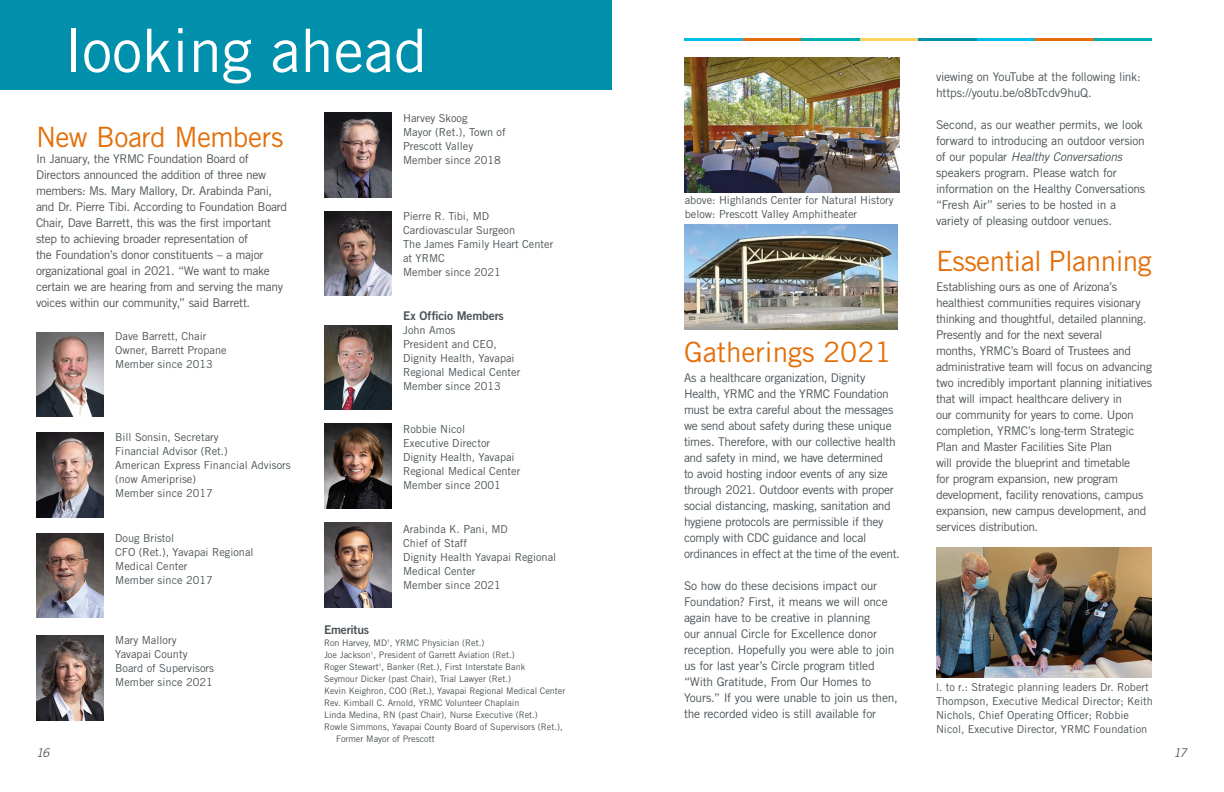
<style>
.page{position:relative;width:1224px;height:792px;background:#fff}
.page>*{position:absolute;margin:0;border:0;box-sizing:border-box;transform-origin:0 0}
.t1{font:60px "Trade Gothic LT Std";color:#fff}
.t2{font:28px "Trade Gothic LT Std";letter-spacing:-.02em;color:#e46f0a}
.t3{font:28px "Trade Gothic LT Std";color:#e46f0a}
.t4{font:12px/16px "Trade Gothic LT Std";letter-spacing:-.025em;color:#4b5357}
.t5{font:12px "Trade Gothic LT Std Bd 2";letter-spacing:-.015em;color:#4b5357}
.t6{font:italic 12px "Trade Gothic LT Std";color:#4b5357}
.t7{font:11px/14px "Trade Gothic LT Std";color:#4b5357}
.t8{font:9px "Trade Gothic LT Std";color:#4b5357}
.s1{font-style:italic}
</style>
<div class="page">
<div style="left:0;top:0;width:612px;height:90px;background:#0090ab"></div>
<img style="left:936px;top:547px;width:216px;height:131px">
<img style="left:685px;top:58px;width:215px;height:134px">
<img style="left:684px;top:224px;width:214px;height:106px">
<img style="left:36px;top:332px;width:67px;height:84px">
<img style="left:36px;top:433px;width:67px;height:84px">
<img style="left:36px;top:533px;width:67px;height:85px">
<img style="left:36px;top:636px;width:67px;height:84px">
<img style="left:324px;top:113px;width:68px;height:84px">
<img style="left:324px;top:212px;width:68px;height:84px">
<img style="left:324px;top:325px;width:68px;height:85px">
<img style="left:324px;top:424px;width:68px;height:84px">
<img style="left:324px;top:523px;width:68px;height:84px">
<hr style="left:1094px;top:38px;width:58px;height:3px;background:#00aeaf">
<hr style="left:1035px;top:38px;width:58px;height:3px;background:#e46f0a">
<hr style="left:977px;top:38px;width:58px;height:3px;background:#00bde9">
<hr style="left:918px;top:38px;width:59px;height:3px;background:#0090ab">
<hr style="left:860px;top:38px;width:58px;height:3px;background:#ffd560">
<hr style="left:801px;top:38px;width:58px;height:3px;background:#00aeaf">
<hr style="left:743px;top:38px;width:58px;height:3px;background:#e46f0a">
<hr style="left:684px;top:38px;width:59px;height:3px;background:#00bde9">
<h1 class="t1" style="left:65px;top:14px;width:363px">looking ahead</h1>
<h2 class="t2" style="left:36px;top:120px;width:249px">New Board Members</h2>
<p class="t4" style="left:36px;top:151px;width:253px">In January, the YRMC Foundation Board of Directors announced the addition of three new members: Ms. Mary Mallory, Dr. Arabinda Pani, and Dr. Pierre Tibi. According to Foundation Board Chair, Dave Barrett, this was the first important step to achieving broader representation of<br>the Foundation’s donor constituents – a major organizational goal in 2021. “We want to make certain we are hearing from and serving the many voices within our community,” said Barrett.</p>
<p class="t7" style="left:115px;top:329px;width:113px">Dave Barrett, Chair<br>Owner, Barrett Propane<br>Member since 2013</p>
<p class="t7" style="left:115px;top:430px;width:177px">Bill Sonsin, Secretary<br>Financial Advisor (Ret.)<br>American Express Financial Advisors (now Ameriprise)<br>Member since 2017</p>
<p class="t7" style="left:115px;top:531px;width:140px">Doug Bristol<br>CFO (Ret.), Yavapai Regional<br>Medical Center<br>Member since 2017</p>
<p class="t7" style="left:115px;top:633px;width:100px">Mary Mallory<br>Yavapai County<br>Board of Supervisors<br>Member since 2021</p>
<p class="t7" style="left:403px;top:111px;width:104px">Harvey Skoog<br>Mayor (Ret.), Town of<br>Prescott Valley<br>Member since 2018</p>
<p class="t7" style="left:403px;top:209px;width:152px">Pierre R. Tibi, MD<br>Cardiovascular Surgeon<br>The James Family Heart Center at YRMC<br>Member since 2021</p>
<p class="t5" style="left:403px;top:308px;width:102px">Ex Officio Members</p>
<p class="t7" style="left:403px;top:323px;width:119px">John Amos<br>President and CEO,<br>Dignity Health, Yavapai<br>Regional Medical Center<br>Member since 2013</p>
<p class="t7" style="left:403px;top:422px;width:119px">Robbie Nicol<br>Executive Director<br>Dignity Health, Yavapai<br>Regional Medical Center<br>Member since 2001</p>
<p class="t7" style="left:403px;top:522px;width:155px">Arabinda K. Pani, MD<br>Chief of Staff<br>Dignity Health Yavapai Regional<br>Medical Center<br>Member since 2021</p>
<p class="t5" style="left:324px;top:622px;width:47px">Emeritus</p>
<p class="t8" style="left:324px;top:637px;width:162px">Ron Harvey, MD<sup>†</sup>, YRMC Physician (Ret.)</p>
<p class="t8" style="left:324px;top:649px;width:192px">Joe Jackson<sup>†</sup>, President of Garrett Aviation (Ret.)</p>
<p class="t8" style="left:324px;top:661px;width:203px">Roger Stewart<sup>†</sup>, Banker (Ret.), First Interstate Bank</p>
<p class="t8" style="left:324px;top:673px;width:189px">Seymour Dicker (past Chair), Trial Lawyer (Ret.)</p>
<p class="t8" style="left:324px;top:685px;width:243px">Kevin Keighron, COO (Ret.), Yavapai Regional Medical Center</p>
<p class="t8" style="left:324px;top:697px;width:197px">Rev. Kimball C. Arnold, YRMC Volunteer Chaplain</p>
<p class="t8" style="left:324px;top:709px;width:215px">Linda Medina, RN (past Chair), Nurse Executive (Ret.)</p>
<p class="t8" style="left:324px;top:721px;width:240px">Rowle Simmons, Yavapai County Board of Supervisors (Ret.),</p>
<p class="t8" style="left:336px;top:733px;width:100px">Former Mayor of Prescott</p>
<p class="t7" style="left:685px;top:193px;width:210px">above: Highlands Center for Natural History below: Prescott Valley Amphitheater</p>
<h2 class="t3" style="left:684px;top:336px;width:209px">Gatherings 2021</h2>
<p class="t4" style="left:684px;top:370px;width:217px">As a healthcare organization, Dignity Health, YRMC and the YRMC Foundation must be extra careful about the messages we send about safety during these unique times. Therefore, with our collective health and safety in mind, we have determined<br>to avoid hosting indoor events of any size through 2021. Outdoor events with proper social distancing, masking, sanitation and hygiene protocols are permissible if they comply with CDC guidance and local ordinances in effect at the time of the event.</p>
<p class="t4" style="left:684px;top:578px;width:215px">So how do these decisions impact our Foundation? First, it means we will once again have to be creative in planning<br>our annual Circle for Excellence donor reception. Hopefully you were able to join us for last year’s Circle program titled “With Gratitude, From Our Homes to Yours.” If you were unable to join us then, the recorded video is still available for</p>
<p class="t4" style="left:936px;top:68px;width:206px">viewing on YouTube at the following link: https://youtu.be/o8bTcdv9huQ.</p>
<p class="t4" style="left:936px;top:116px;width:211px">Second, as our weather permits, we look forward to introducing an outdoor version of our popular <span class="s1">Healthy Conversations </span>speakers program. Please watch for information on the Healthy Conversations “Fresh Air” series to be hosted in a variety of pleasing outdoor venues.</p>
<h2 class="t2" style="left:936px;top:244px;width:217px">Essential Planning</h2>
<p class="t4" style="left:936px;top:278px;width:218px">Establishing ours as one of Arizona’s healthiest communities requires visionary thinking and thoughtful, detailed planning.<br>Presently and for the next several<br>months, YRMC’s Board of Trustees and administrative team will focus on advancing two incredibly important planning initiatives that will impact healthcare delivery in<br>our community for years to come. Upon completion, YRMC’s long-term Strategic Plan and Master Facilities Site Plan<br>will provide the blueprint and timetable<br>for program expansion, new program development, facility renovations, campus expansion, new campus development, and services distribution.</p>
<p class="t7" style="left:936px;top:680px;width:218px">l. to r.: Strategic planning leaders Dr. Robert Thompson, Executive Medical Director; Keith Nichols, Chief Operating Officer; Robbie Nicol, Executive Director, YRMC Foundation</p>
<p class="t6" style="left:36px;top:746px;width:15px">16</p>
<p class="t6" style="left:1173px;top:746px;width:15px">17</p>
</div>
